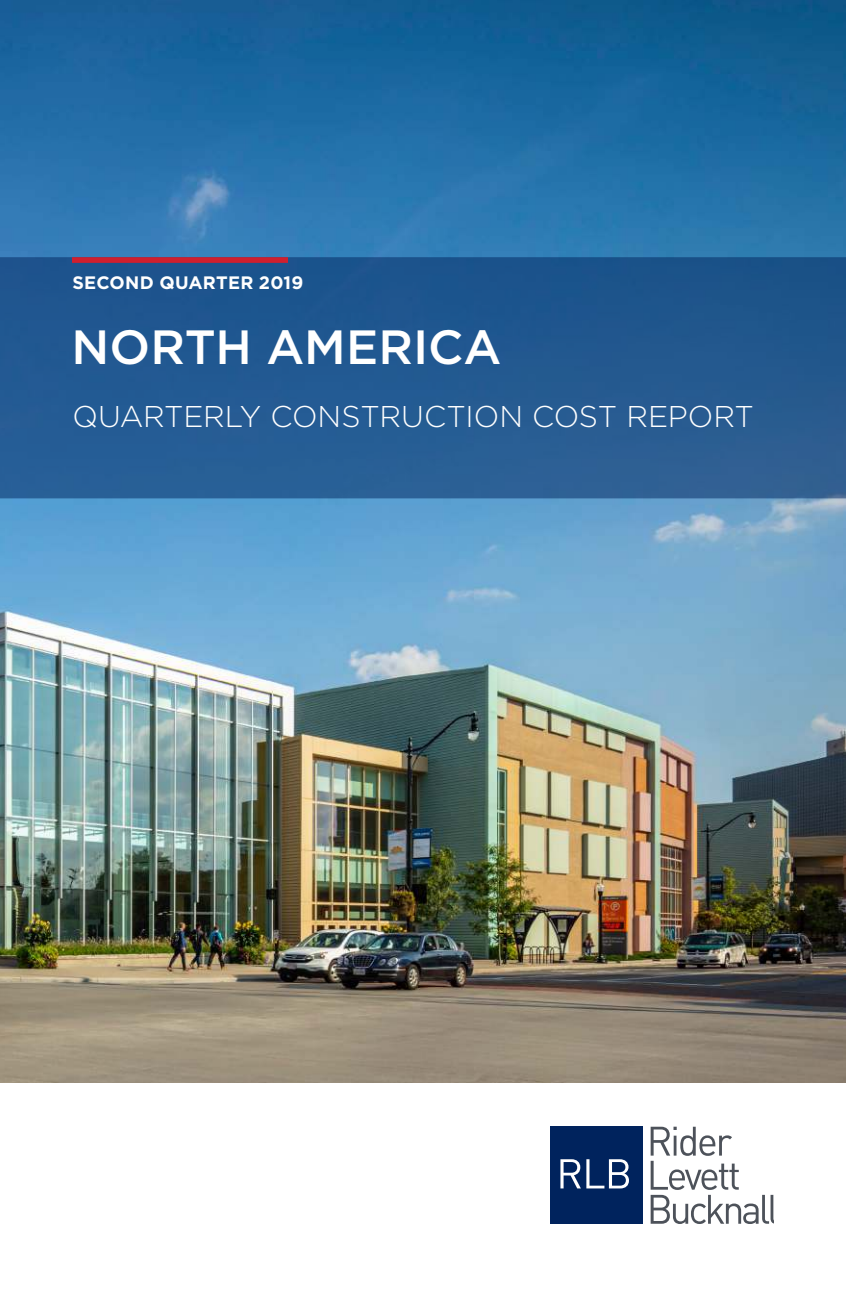
<style>
.page{position:relative;width:846px;height:1296px;background:#fff}
.page>*{position:absolute;margin:0;border:0;box-sizing:border-box;transform-origin:0 0}
.t1{font:500 48px "Gotham";color:#fff}
.t2{font:300 30px "Gotham";letter-spacing:-.005em;color:#fff}
.t3{font:700 18px "Gotham";letter-spacing:.015em;color:#fff}
</style>
<div class="page">
<img style="left:0;top:0;width:846px;height:1083px">
<div style="left:550px;top:1127px;width:93px;height:97px;background:#00235d"></div>
<svg style="left:651px;top:1127px;width:123px;height:97px"></svg>
<svg style="left:560px;top:1159px;width:69px;height:29px"></svg>
<svg style="left:0;top:257px;width:846px;height:241px;background:#235990"></svg>
<div style="left:72px;top:257px;width:216px;height:6px;background:#d01f2e"></div>
<p class="t3" style="left:72px;top:276px;width:233px">SECOND QUARTER 2019</p>
<h1 class="t1" style="left:72px;top:328px;width:431px">NORTH AMERICA</h1>
<p class="t2" style="left:72px;top:403px;width:683px">QUARTERLY CONSTRUCTION COST REPORT</p>
</div>
